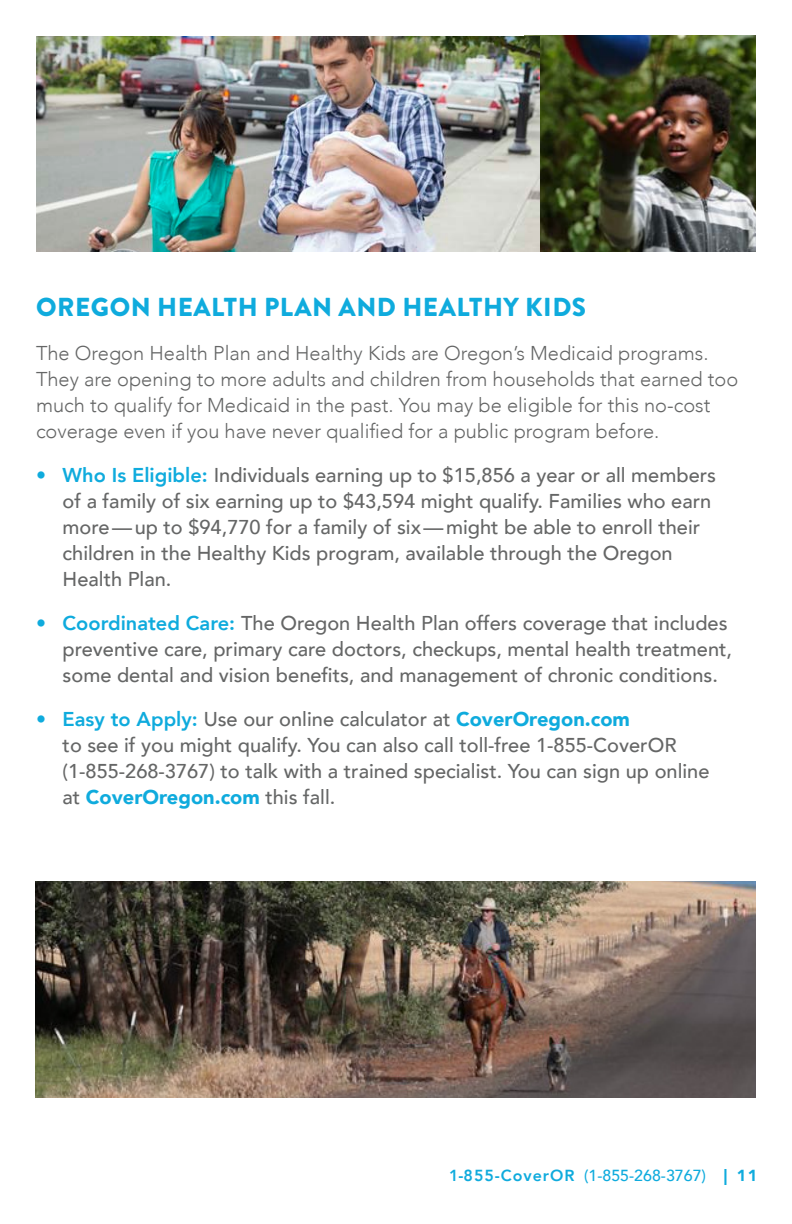
<style>
.page{position:relative;width:792px;height:1224px;background:#fff}
.page>*{position:absolute;margin:0;border:0;box-sizing:border-box;transform-origin:0 0}
.body_copy{font:900 26px "Brandon Grotesque";letter-spacing:.02em;color:#0fabdd}
.body_copy-2{font:500 20px/26px "Avenir";color:#656666}
.body_copy-3{font:300 20px/26px "Avenir";color:#656666}
.t1{font:500 16px "Avenir";color:#0fabdd}
.t2{font:900 16px "Avenir";color:#0fabdd}
.s1{font-weight:800;color:#0fabdd}
.s2{font-weight:900;color:#0fabdd}
.s3{font-weight:800}
.s4{font-weight:900}
</style>
<div class="page">
<img style="left:36px;top:882px;width:720px;height:216px">
<img style="left:540px;top:36px;width:216px;height:216px">
<img style="left:36px;top:36px;width:504px;height:216px">
<p class="body_copy" style="left:36px;top:289px;width:552px">OREGON HEALTH PLAN AND HEALTHY KIDS</p>
<p class="body_copy-3" style="left:36px;top:340px;width:704px">The Oregon Health Plan and Healthy Kids are Oregon’s Medicaid programs.<br>They are opening to more adults and children from households that earned too much to qualify for Medicaid in the past. You may be eligible for this no-cost coverage even if you have never qualified for a public program before.</p>
<p class="body_copy-2" style="left:63px;top:461px;width:655px;text-indent:-27px"><span class="s1">• Who Is Eligible:</span> Individuals earning up to $15,856 a year or all members of a family of six earning up to $43,594 might qualify. Families who earn more—up to $94,770 for a family of six—might be able to enroll their children in the Healthy Kids program, available through the Oregon Health Plan.</p>
<p class="body_copy-2" style="left:63px;top:609px;width:671px;text-indent:-27px"><span class="s1">• Coordinated Care:</span> The Oregon Health Plan offers coverage that includes preventive care, primary care doctors, checkups, mental health treatment, some dental and vision benefits, and management of chronic conditions.</p>
<p class="body_copy-2" style="left:63px;top:705px;width:648px;text-indent:-27px"><span class="s1">• Easy to Apply:</span> Use our online calculator at <span class="s2">CoverOregon.com<br></span>to see if you might qualify. You can also call toll-free 1-855-CoverOR (1-855-268-3767) to talk with a trained specialist. You can sign up online at <span class="s2">CoverOregon.com</span> this fall.</p>
<p class="t1" style="left:449px;top:1162px;width:280px"><span class="s3">1-855-CoverOR</span> (1-855-268-3767) <span class="s4">|</span></p>
<p class="t2" style="left:737px;top:1162px;width:22px">11</p>
</div>
